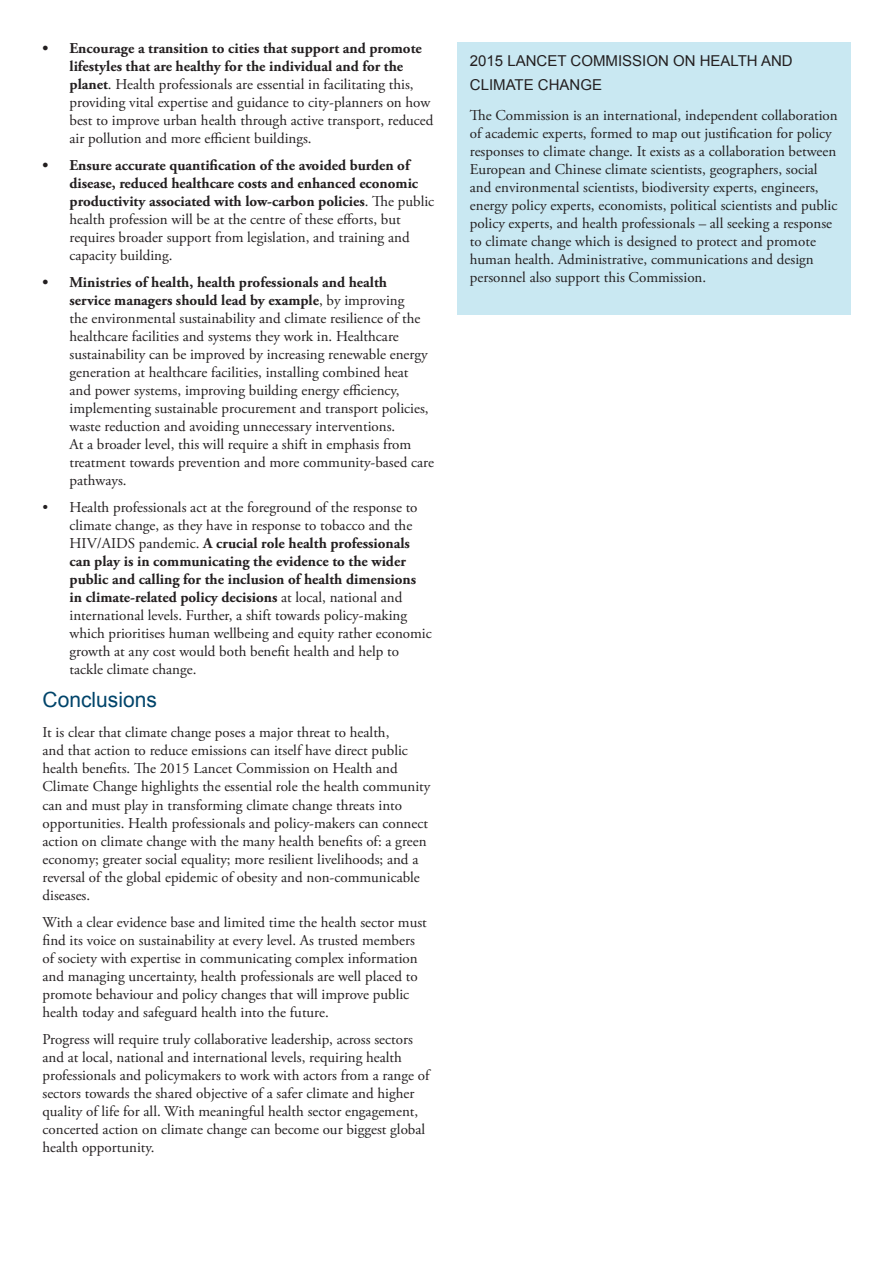
<style>
.page{position:relative;width:893px;height:1263px;background:#fff}
.page>*{position:absolute;margin:0;border:0;box-sizing:border-box;transform-origin:0 0}
.t1{font:21px "Arial";color:#00446a}
.Main_text{font:15px/18px "Adobe Garamond Pro";color:#231f20}
.t2{font:700 15px/18px "Adobe Garamond Pro";color:#231f20}
.Recommendation_title{font:15px/24px "Arial";color:#231f20}
.s1{font-weight:700}
.s2{font-weight:400}
</style>
<div class="page">
<div style="left:457px;top:43px;width:393px;height:272px;background:#c9e8f2"></div>
<p class="Main_text" style="left:70px;top:40px;width:366px;text-indent:-27px"><span class="s1">• Encourage a transition to cities that support and promote lifestyles that are healthy for the individual and for the planet</span>. Health professionals are essential in facilitating this, providing vital expertise and guidance to city-planners on how best to improve urban health through active transport, reduced air pollution and more efficient buildings.</p>
<p class="t2" style="left:70px;top:157px;width:366px;text-indent:-27px">• Ensure accurate quantification of the avoided burden of disease, reduced healthcare costs and enhanced economic productivity associated with low-carbon policies<span class="s2">. The public health profession will be at the centre of these efforts, but requires broader support from legislation, and training and capacity building.</span></p>
<p class="Main_text" style="left:70px;top:274px;width:366px;text-indent:-27px"><span class="s1">• Ministries of health, health professionals and health<br>service managers should lead by example</span>, by improving<br>the environmental sustainability and climate resilience of the healthcare facilities and systems they work in. Healthcare sustainability can be improved by increasing renewable energy generation at healthcare facilities, installing combined heat<br>and power systems, improving building energy efficiency, implementing sustainable procurement and transport policies, waste reduction and avoiding unnecessary interventions.<br>At a broader level, this will require a shift in emphasis from treatment towards prevention and more community-based care pathways.</p>
<p class="Main_text" style="left:70px;top:499px;width:364px;text-indent:-27px">• Health professionals act at the foreground of the response to climate change, as they have in response to tobacco and the HIV/AIDS pandemic. <span class="s1">A crucial role health professionals can play is in communicating the evidence to the wider public and calling for the inclusion of health dimensions in climate-related policy decisions</span> at local, national and international levels. Further, a shift towards policy-making which prioritises human wellbeing and equity rather economic growth at any cost would both benefit health and help to tackle climate change.</p>
<p class="t1" style="left:43px;top:686px;width:116px">Conclusions</p>
<p class="Main_text" style="left:43px;top:724px;width:389px">It is clear that climate change poses a major threat to health,<br>and that action to reduce emissions can itself have direct public health benefits. The 2015 Lancet Commission on Health and Climate Change highlights the essential role the health community can and must play in transforming climate change threats into opportunities. Health professionals and policy-makers can connect action on climate change with the many health benefits of: a green economy; greater social equality; more resilient livelihoods; and a reversal of the global epidemic of obesity and non-communicable diseases.</p>
<p class="Main_text" style="left:43px;top:913px;width:386px">With a clear evidence base and limited time the health sector must find its voice on sustainability at every level. As trusted members of society with expertise in communicating complex information and managing uncertainty, health professionals are well placed to promote behaviour and policy changes that will improve public health today and safeguard health into the future.</p>
<p class="Main_text" style="left:43px;top:1030px;width:388px">Progress will require truly collaborative leadership, across sectors and at local, national and international levels, requiring health professionals and policymakers to work with actors from a range of sectors towards the shared objective of a safer climate and higher quality of life for all. With meaningful health sector engagement, concerted action on climate change can become our biggest global health opportunity.</p>
<p class="Recommendation_title" style="left:470px;top:49px;width:324px">2015 LANCET COMMISSION ON HEALTH AND<br>CLIMATE CHANGE</p>
<p class="Main_text" style="left:470px;top:107px;width:369px">The Commission is an international, independent collaboration of academic experts, formed to map out justification for policy responses to climate change. It exists as a collaboration between European and Chinese climate scientists, geographers, social and environmental scientists, biodiversity experts, engineers, energy policy experts, economists, political scientists and public policy experts, and health professionals – all seeking a response to climate change which is designed to protect and promote human health. Administrative, communications and design personnel also support this Commission.</p>
</div>
